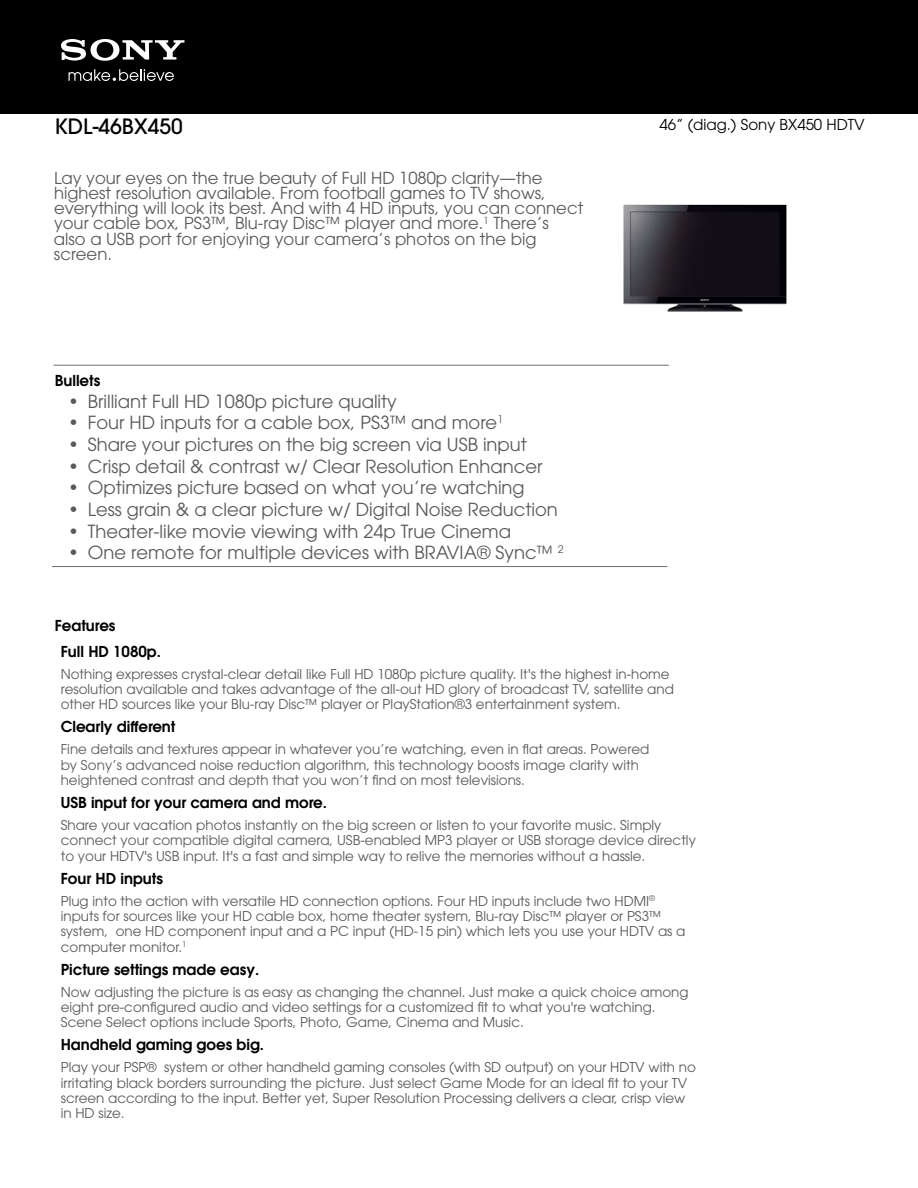
<style>
.page{position:relative;width:918px;height:1188px;background:#fff}
.page>*{position:absolute;margin:0;border:0;box-sizing:border-box;transform-origin:0 0}
.t1{font:500 21px "ITC Avant Garde Std";color:#000}
.t2{font:18px "ITC Avant Garde Std";color:#58595b}
.t3{font:16.5px/15.3px "ITC Avant Garde Std";color:#58595b}
.t4{font:600 15px/25.2px "ITC Avant Garde Std";color:#000}
.t5{font:15px "ITC Avant Garde Std";color:#000}
.t6{font:13.5px/15.3px "ITC Avant Garde Std";color:#58595b}
</style>
<div class="page">
<div style="left:0;top:0;width:918px;height:113px;background:#000"></div>
<svg style="left:69px;top:69px;width:105px;height:12px"></svg>
<svg style="left:61px;top:39px;width:124px;height:22px"></svg>
<img style="left:623px;top:204px;width:164px;height:107px">
<hr style="left:54px;top:365px;width:615px;height:1px;background:#6d6e71">
<hr style="left:52px;top:566px;width:615px;height:1px;background:#6d6e71">
<h1 class="t1" style="left:55px;top:113px;width:129px">KDL-46BX450</h1>
<p class="t5" style="left:660px;top:115px;width:207px">46” (diag.) Sony BX450 HDTV</p>
<p class="t3" style="left:54px;top:170px;width:531px">Lay your eyes on the true beauty of Full HD 1080p clarity—the highest resolution available. From football games to TV shows, everything will look its best. And with 4 HD inputs, you can connect your cable box, PS3™, Blu-ray Disc™ player and more.<sup>1</sup> There’s also a USB port for enjoying your camera’s photos on the big screen.</p>
<p class="t4" style="left:55px;top:368px;width:47px">Bullets</p>
<h2 class="t2" style="left:68px;top:390px;width:330px">• Brilliant Full HD 1080p picture quality</h2>
<h2 class="t2" style="left:68px;top:411px;width:436px">• Four HD inputs for a cable box, PS3™ and more<sup>1</sup></h2>
<h2 class="t2" style="left:68px;top:433px;width:460px">• Share your pictures on the big screen via USB input</h2>
<h2 class="t2" style="left:68px;top:455px;width:476px">• Crisp detail &amp; contrast w/ Clear Resolution Enhancer</h2>
<h2 class="t2" style="left:68px;top:476px;width:458px">• Optimizes picture based on what you’re watching</h2>
<h2 class="t2" style="left:68px;top:498px;width:491px">• Less grain &amp; a clear picture w/ Digital Noise Reduction</h2>
<h2 class="t2" style="left:68px;top:520px;width:444px">• Theater-like movie viewing with 24p True Cinema</h2>
<h2 class="t2" style="left:68px;top:541px;width:497px">• One remote for multiple devices with BRAVIA® Sync™ <sup>2</sup></h2>
<p class="t4" style="left:61px;top:613px;width:102px;text-indent:-6px">Features<br>Full HD 1080p.</p>
<p class="t6" style="left:61px;top:666px;width:615px">Nothing expresses crystal-clear detail like Full HD 1080p picture quality. It's the highest in-home resolution available and takes advantage of the all-out HD glory of broadcast TV, satellite and other HD sources like your Blu-ray Disc™ player or PlayStation®3 entertainment system.</p>
<p class="t4" style="left:61px;top:714px;width:116px">Clearly different</p>
<p class="t6" style="left:61px;top:742px;width:590px">Fine details and textures appear in whatever you’re watching, even in flat areas. Powered by Sony’s advanced noise reduction algorithm, this technology boosts image clarity with heightened contrast and depth that you won’t find on most televisions.</p>
<p class="t4" style="left:61px;top:790px;width:268px">USB input for your camera and more.</p>
<p class="t6" style="left:61px;top:817px;width:637px">Share your vacation photos instantly on the big screen or listen to your favorite music. Simply connect your compatible digital camera, USB-enabled MP3 player or USB storage device directly to your HDTV's USB input. It's a fast and simple way to relive the memories without a hassle.</p>
<p class="t4" style="left:61px;top:865px;width:104px">Four HD inputs</p>
<p class="t6" style="left:61px;top:893px;width:626px">Plug into the action with versatile HD connection options. Four HD inputs include two HDMI<sup>® </sup>inputs for sources like your HD cable box, home theater system, Blu-ray Disc™ player or PS3™ system, one HD component input and a PC input (HD-15 pin) which lets you use your HDTV as a computer monitor.<sup>1</sup></p>
<p class="t4" style="left:61px;top:956px;width:200px">Picture settings made easy.</p>
<p class="t6" style="left:61px;top:984px;width:629px">Now adjusting the picture is as easy as changing the channel. Just make a quick choice among eight pre-configured audio and video settings for a customized fit to what you're watching.<br>Scene Select options include Sports, Photo, Game, Cinema and Music.</p>
<p class="t4" style="left:61px;top:1032px;width:205px">Handheld gaming goes big.</p>
<p class="t6" style="left:61px;top:1060px;width:637px">Play your PSP® system or other handheld gaming consoles (with SD output) on your HDTV with no irritating black borders surrounding the picture. Just select Game Mode for an ideal fit to your TV screen according to the input. Better yet, Super Resolution Processing delivers a clear, crisp view in HD size.</p>
</div>
